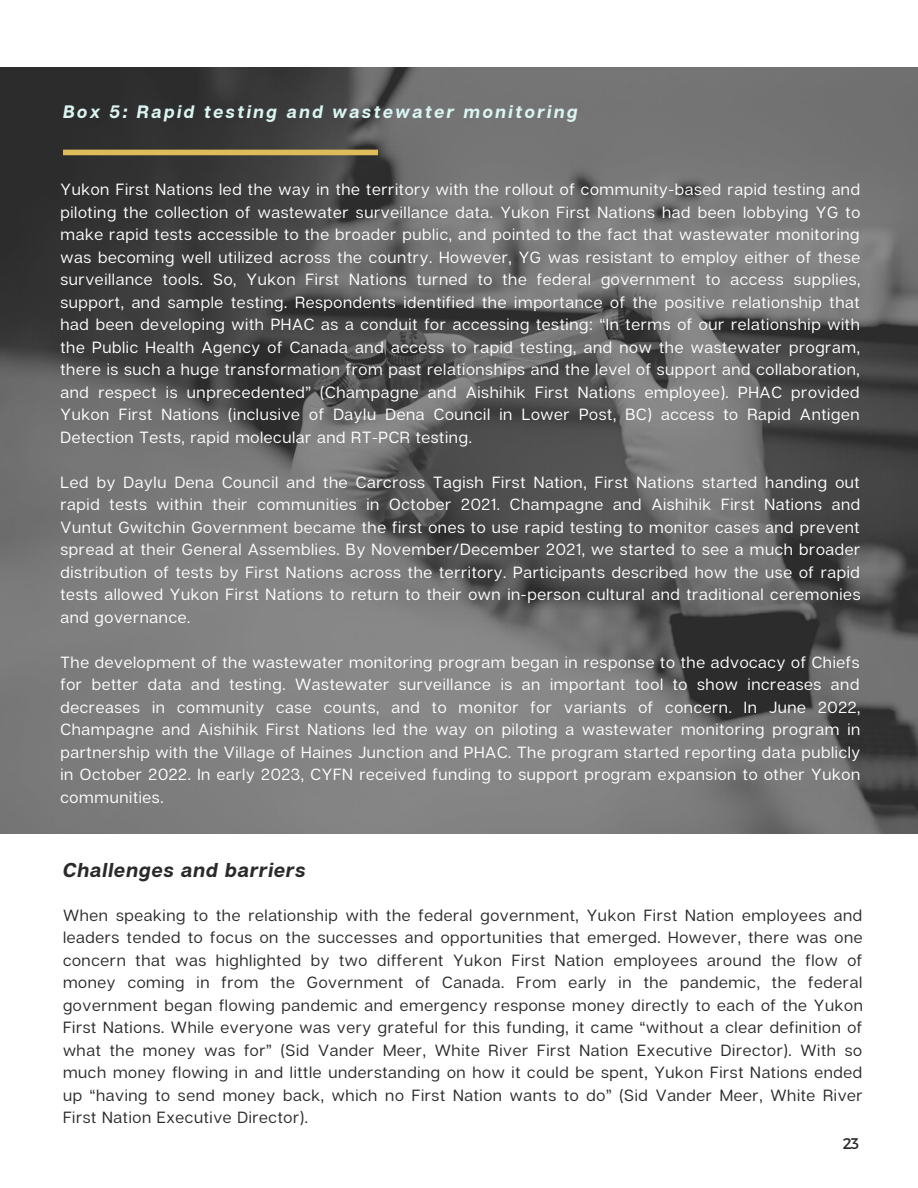
<style>
.page{position:relative;width:918px;height:1188px;background:#fff}
.page>*{position:absolute;margin:0;border:0;box-sizing:border-box;transform-origin:0 0}
.t1{font:italic 700 20.1px "Articulat CF";letter-spacing:.04em;color:#2a2a2a}
.t2{font:italic 700 18px "Articulat CF";letter-spacing:.13em;color:#daf5f2}
.t3{font:16.2px/22.5px "Articulat CF";letter-spacing:.04em;color:#fff;text-align:justify}
.t4{font:16.2px/22.5px "Articulat CF";letter-spacing:.04em;color:#2a2a2a;text-align:justify}
.t5{font:15.45px "Montserrat";color:#2a2a2a}
</style>
<div class="page">
<img style="left:0;top:67px;width:918px;height:766px">
<div style="left:63px;top:150px;width:315px;height:5px;background:#debc5c"></div>
<p class="t2" style="left:63px;top:101px;width:516px">Box 5: Rapid testing and wastewater monitoring</p>
<p class="t3" style="left:61px;top:178px;width:801px">Yukon First Nations led the way in the territory with the rollout of community-based rapid testing and piloting the collection of wastewater surveillance data. Yukon First Nations had been lobbying YG to make rapid tests accessible to the broader public, and pointed to the fact that wastewater monitoring was becoming well utilized across the country. However, YG was resistant to employ either of these surveillance tools. So, Yukon First Nations turned to the federal government to access supplies, support, and sample testing. Respondents identified the importance of the positive relationship that had been developing with PHAC as a conduit for accessing testing: “In terms of our relationship with the Public Health Agency of Canada and access to rapid testing, and now the wastewater program, there is such a huge transformation from past relationships and the level of support and collaboration, and respect is unprecedented” (Champagne and Aishihik First Nations employee). PHAC provided Yukon First Nations (inclusive of Daylu Dena Council in Lower Post, BC) access to Rapid Antigen Detection Tests, rapid molecular and RT-PCR testing.</p>
<p class="t3" style="left:61px;top:470px;width:801px">Led by Daylu Dena Council and the Carcross Tagish First Nation, First Nations started handing out rapid tests within their communities in October 2021. Champagne and Aishihik First Nations and Vuntut Gwitchin Government became the first ones to use rapid testing to monitor cases and prevent spread at their General Assemblies. By November/December 2021, we started to see a much broader distribution of tests by First Nations across the territory. Participants described how the use of rapid tests allowed Yukon First Nations to return to their own in-person cultural and traditional ceremonies and governance.</p>
<p class="t3" style="left:61px;top:650px;width:801px">The development of the wastewater monitoring program began in response to the advocacy of Chiefs for better data and testing. Wastewater surveillance is an important tool to show increases and decreases in community case counts, and to monitor for variants of concern. In June 2022, Champagne and Aishihik First Nations led the way on piloting a wastewater monitoring program in partnership with the Village of Haines Junction and PHAC. The program started reporting data publicly in October 2022. In early 2023, CYFN received funding to support program expansion to other Yukon communities.</p>
<p class="t1" style="left:63px;top:857px;width:244px">Challenges and barriers</p>
<p class="t4" style="left:63px;top:904px;width:801px">When speaking to the relationship with the federal government, Yukon First Nation employees and leaders tended to focus on the successes and opportunities that emerged. However, there was one concern that was highlighted by two different Yukon First Nation employees around the flow of money coming in from the Government of Canada. From early in the pandemic, the federal government began flowing pandemic and emergency response money directly to each of the Yukon First Nations. While everyone was very grateful for this funding, it came “without a clear definition of what the money was for” (Sid Vander Meer, White River First Nation Executive Director). With so much money flowing in and little understanding on how it could be spent, Yukon First Nations ended up “having to send money back, which no First Nation wants to do” (Sid Vander Meer, White River First Nation Executive Director).</p>
<p class="t5" style="left:843px;top:1133px;width:18px">23</p>
</div>
